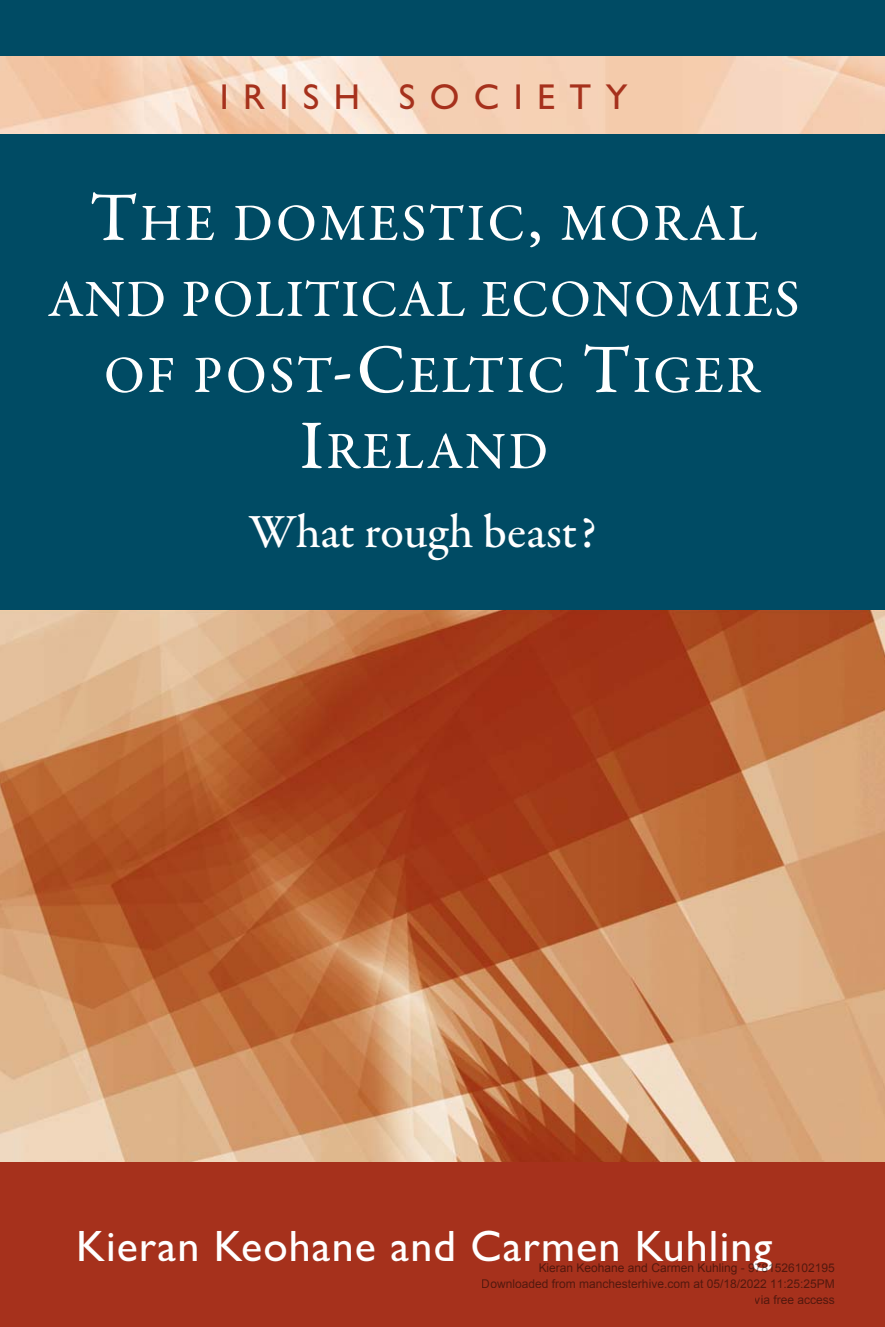
<style>
.page{position:relative;width:885px;height:1327px;background:#fff}
.page>*{position:absolute;margin:0;border:0;box-sizing:border-box;transform-origin:0 0}
.t1{font:500 52.4px/76px "Garamond Premr Pro";letter-spacing:.045em;color:#fff;text-align:center}
.t2{font:500 48px "Garamond Premr Pro";color:#fff}
.t3{font:44px "Gill Sans";letter-spacing:.025em;color:#fff}
.t4{font:36px "Gill Sans";letter-spacing:.4em;color:#a6311c}
.t5{font:12px/16px "Arial";color:rgb(0 0 0/.5);text-align:right}
.s1{font-size:70px}
</style>
<div class="page">
<div style="left:0;top:0;width:884px;height:1326px;background:#a6311c"></div>
<img style="left:0;top:609px;width:884px;height:552px">
<div style="left:0;top:0;width:884px;height:609px;background:#004b64"></div>
<img style="left:0;top:57px;width:884px;height:77px">
<h3 class="t4" style="left:220px;top:84px;width:409px">IRISH SOCIETY</h3>
<h1 class="t1" style="left:48px;top:184px;width:752px"><span class="s1">T</span>HE DOMESTIC<span class="s1">,</span> MORAL<br>AND POLITICAL ECONOMIES<br>OF POST<span class="s1">-C</span>ELTIC <span class="s1">T</span>IGER<br><span class="s1">I</span>RELAND</h1>
<h2 class="t2" style="left:249px;top:502px;width:349px">What rough beast?</h2>
<h3 class="t3" style="left:76px;top:1230px;width:697px">Kieran Keohane and Carmen Kuhling</h3>
<p class="t5" style="left:481px;top:1259px;width:354px">Kieran Keohane and Carmen Kuhling - 9781526102195<br>Downloaded from manchesterhive.com at 05/18/2022 11:25:25PM via free access</p>
</div>
